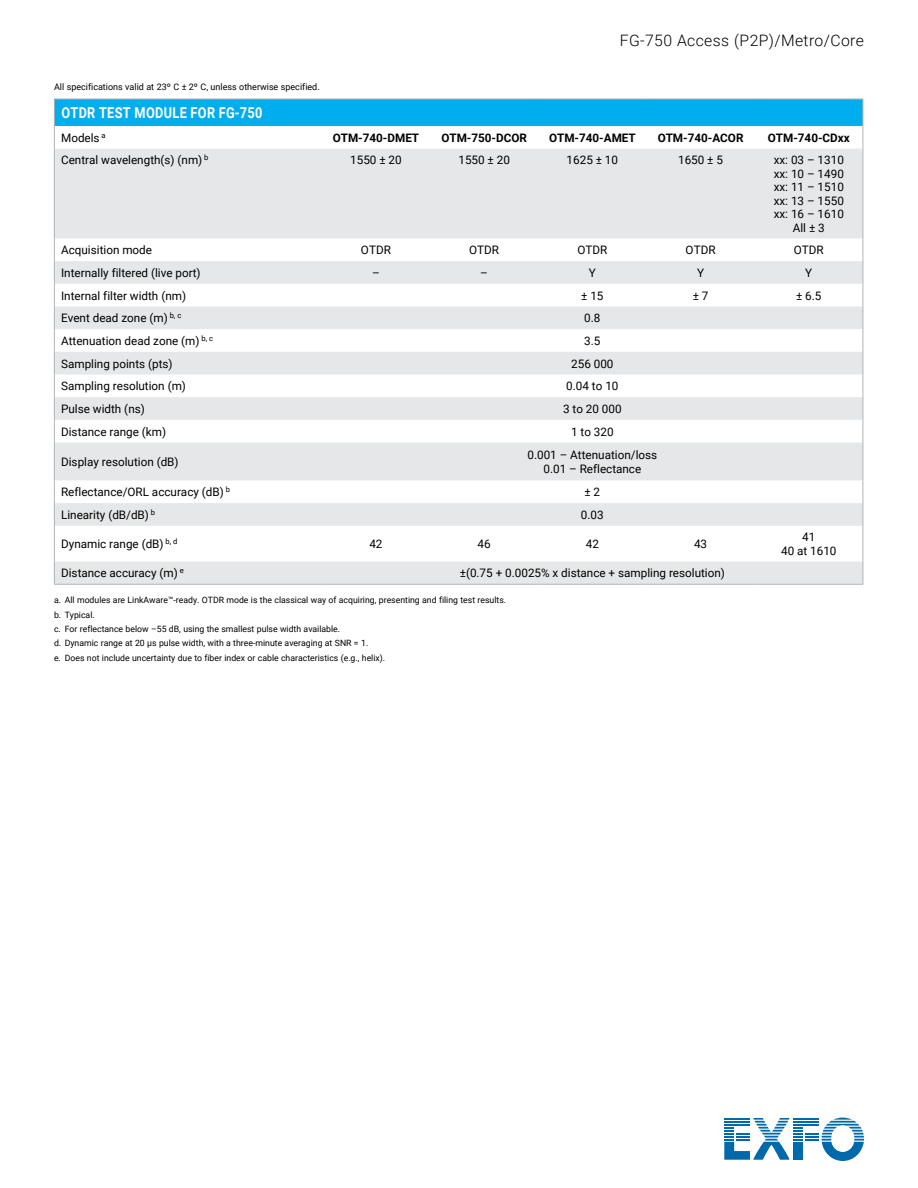
<style>
.page{position:relative;width:918px;height:1188px;background:#fff}
.page>*{position:absolute;margin:0;border:0;box-sizing:border-box;transform-origin:0 0}
.t1{font:300 15.75px "Roboto";letter-spacing:.025em;color:#000}
.Tableau_titre{font:700 15px "Roboto";letter-spacing:.025em;color:#fff;scale:.85 1}
.Tableau_texte{font:11.7px/13.5px "Roboto";color:#000;text-align:center}
.Tableau_texte-2{font:700 11.7px "Roboto";color:#000}
.t2{font:9px "Roboto";color:#000}
.t3{font:8.7px "Roboto";color:#000}
</style>
<div class="page">
<svg style="left:724px;top:1118px;width:140px;height:43px"></svg>
<hr style="left:724px;top:1124px;width:26px;height:2px;background:#0069aa">
<div style="left:54px;top:99px;width:809px;height:27px;background:#00aeef"></div>
<svg style="left:55px;top:149px;width:808px;height:435px;fill:#e6e7e8"></svg>
<hr style="left:54px;top:149px;width:1px;height:89px;background:#b1b4b6">
<hr style="left:863px;top:149px;width:1px;height:89px;background:#b1b4b6">
<svg style="left:54px;top:238px;width:1px;height:205px"></svg>
<hr style="left:54px;top:443px;width:1px;height:37px;background:#b1b4b6">
<svg style="left:54px;top:480px;width:1px;height:46px"></svg>
<hr style="left:54px;top:526px;width:1px;height:36px;background:#b1b4b6">
<svg style="left:54px;top:562px;width:1px;height:22px"></svg>
<hr style="left:54px;top:584px;width:268px;height:1px;background:#b1b4b6">
<hr style="left:322px;top:584px;width:108px;height:1px;background:#b1b4b6">
<hr style="left:430px;top:584px;width:108px;height:1px;background:#b1b4b6">
<hr style="left:538px;top:584px;width:108px;height:1px;background:#b1b4b6">
<hr style="left:646px;top:584px;width:109px;height:1px;background:#b1b4b6">
<hr style="left:755px;top:584px;width:108px;height:1px;background:#b1b4b6">
<hr style="left:54px;top:99px;width:268px;height:1px;background:#b1b4b6">
<svg style="left:54px;top:99px;width:1px;height:50px"></svg>
<hr style="left:322px;top:99px;width:108px;height:1px;background:#b1b4b6">
<hr style="left:430px;top:99px;width:108px;height:1px;background:#b1b4b6">
<hr style="left:538px;top:99px;width:108px;height:1px;background:#b1b4b6">
<hr style="left:646px;top:99px;width:109px;height:1px;background:#b1b4b6">
<hr style="left:755px;top:99px;width:108px;height:1px;background:#b1b4b6">
<svg style="left:863px;top:99px;width:1px;height:50px"></svg>
<svg style="left:863px;top:238px;width:1px;height:205px"></svg>
<hr style="left:863px;top:443px;width:1px;height:37px;background:#b1b4b6">
<svg style="left:863px;top:480px;width:1px;height:46px"></svg>
<hr style="left:863px;top:526px;width:1px;height:36px;background:#b1b4b6">
<svg style="left:863px;top:562px;width:1px;height:22px"></svg>
<p class="t2" style="left:54px;top:80px;width:267px">All specifications valid at 23º C ± 2º C, unless otherwise specified.</p>
<h1 class="t1" style="left:620px;top:30px;width:246px">FG-750 Access (P2P)/Metro/Core</h1>
<p class="Tableau_titre" style="left:61px;top:102px;width:238px">OTDR TEST MODULE FOR FG-750</p>
<p class="Tableau_texte" style="left:61px;top:130px;width:46px">Models <sup>a</sup></p>
<p class="Tableau_texte-2" style="left:333px;top:129px;width:88px">OTM-740-DMET</p>
<p class="Tableau_texte-2" style="left:441px;top:129px;width:87px">OTM-750-DCOR</p>
<p class="Tableau_texte-2" style="left:549px;top:129px;width:88px">OTM-740-AMET</p>
<p class="Tableau_texte-2" style="left:658px;top:129px;width:87px">OTM-740-ACOR</p>
<p class="Tableau_texte-2" style="left:768px;top:129px;width:83px">OTM-740-CDxx</p>
<p class="Tableau_texte" style="left:61px;top:153px;width:149px">Central wavelength(s) (nm) <sup>b</sup></p>
<p class="Tableau_texte" style="left:350px;top:153px;width:53px">1550 ± 20</p>
<p class="Tableau_texte" style="left:458px;top:153px;width:53px">1550 ± 20</p>
<p class="Tableau_texte" style="left:567px;top:153px;width:53px">1625 ± 10</p>
<p class="Tableau_texte" style="left:678px;top:153px;width:46px">1650 ± 5</p>
<p class="Tableau_texte" style="left:774px;top:153px;width:72px">xx: 03 – 1310 xx: 10 – 1490 xx: 11 – 1510 xx: 13 – 1550 xx: 16 – 1610<br>All ± 3</p>
<p class="Tableau_texte" style="left:61px;top:243px;width:92px">Acquisition mode</p>
<p class="Tableau_texte" style="left:361px;top:243px;width:31px">OTDR</p>
<p class="Tableau_texte" style="left:469px;top:243px;width:31px">OTDR</p>
<p class="Tableau_texte" style="left:577px;top:243px;width:31px">OTDR</p>
<p class="Tableau_texte" style="left:686px;top:243px;width:31px">OTDR</p>
<p class="Tableau_texte" style="left:794px;top:243px;width:31px">OTDR</p>
<p class="Tableau_texte" style="left:61px;top:265px;width:141px">Internally filtered (live port)</p>
<p class="Tableau_texte" style="left:372px;top:265px;width:9px">–</p>
<p class="Tableau_texte" style="left:480px;top:265px;width:9px">–</p>
<p class="Tableau_texte" style="left:589px;top:265px;width:9px">Y</p>
<p class="Tableau_texte" style="left:697px;top:265px;width:9px">Y</p>
<p class="Tableau_texte" style="left:805px;top:265px;width:9px">Y</p>
<p class="Tableau_texte" style="left:61px;top:288px;width:126px">Internal filter width (nm)</p>
<p class="Tableau_texte" style="left:581px;top:288px;width:24px">± 15</p>
<p class="Tableau_texte" style="left:693px;top:288px;width:17px">± 7</p>
<p class="Tableau_texte" style="left:796px;top:288px;width:27px">± 6.5</p>
<p class="Tableau_texte" style="left:61px;top:311px;width:122px">Event dead zone (m) <sup>b,</sup> <sup>c</sup></p>
<p class="Tableau_texte" style="left:584px;top:311px;width:18px">0.8</p>
<p class="Tableau_texte" style="left:61px;top:334px;width:153px">Attenuation dead zone (m) <sup>b,</sup> <sup>c</sup></p>
<p class="Tableau_texte" style="left:584px;top:334px;width:18px">3.5</p>
<p class="Tableau_texte" style="left:61px;top:356px;width:113px">Sampling points (pts)</p>
<p class="Tableau_texte" style="left:571px;top:356px;width:44px">256 000</p>
<p class="Tableau_texte" style="left:61px;top:379px;width:126px">Sampling resolution (m)</p>
<p class="Tableau_texte" style="left:566px;top:379px;width:54px">0.04 to 10</p>
<p class="Tableau_texte" style="left:61px;top:402px;width:85px">Pulse width (ns)</p>
<p class="Tableau_texte" style="left:563px;top:402px;width:60px">3 to 20 000</p>
<p class="Tableau_texte" style="left:61px;top:424px;width:107px">Distance range (km)</p>
<p class="Tableau_texte" style="left:571px;top:424px;width:44px">1 to 320</p>
<p class="Tableau_texte" style="left:61px;top:455px;width:119px">Display resolution (dB)</p>
<p class="Tableau_texte" style="left:527px;top:448px;width:131px">0.001 – Attenuation/loss<br>0.01 – Reflectance</p>
<p class="Tableau_texte" style="left:61px;top:485px;width:170px">Reflectance/ORL accuracy (dB) <sup>b</sup></p>
<p class="Tableau_texte" style="left:585px;top:485px;width:17px">± 2</p>
<p class="Tableau_texte" style="left:61px;top:508px;width:96px">Linearity (dB/dB) <sup>b</sup></p>
<p class="Tableau_texte" style="left:581px;top:508px;width:24px">0.03</p>
<p class="Tableau_texte" style="left:61px;top:537px;width:118px">Dynamic range (dB) <sup>b,</sup> <sup>d</sup></p>
<p class="Tableau_texte" style="left:369px;top:537px;width:15px">42</p>
<p class="Tableau_texte" style="left:478px;top:537px;width:15px">46</p>
<p class="Tableau_texte" style="left:586px;top:537px;width:15px">42</p>
<p class="Tableau_texte" style="left:694px;top:537px;width:15px">43</p>
<p class="Tableau_texte" style="left:781px;top:530px;width:57px">41<br>40 at 1610</p>
<p class="Tableau_texte" style="left:61px;top:566px;width:124px">Distance accuracy (m) <sup>e</sup></p>
<p class="Tableau_texte" style="left:460px;top:566px;width:267px">±(0.75 + 0.0025% x distance + sampling resolution)</p>
<p class="t3" style="left:54px;top:594px;width:454px">a. All modules are LinkAware™-ready. OTDR mode is the classical way of acquiring, presenting and filing test results.</p>
<p class="t3" style="left:54px;top:609px;width:42px">b. Typical.</p>
<p class="t3" style="left:54px;top:623px;width:288px">c. For reflectance below –55 dB, using the smallest pulse width available.</p>
<p class="t3" style="left:54px;top:637px;width:316px">d. Dynamic range at 20 μs pulse width, with a three-minute averaging at SNR = 1.</p>
<p class="t3" style="left:54px;top:652px;width:333px">e. Does not include uncertainty due to fiber index or cable characteristics (e.g., helix).</p>
</div>
